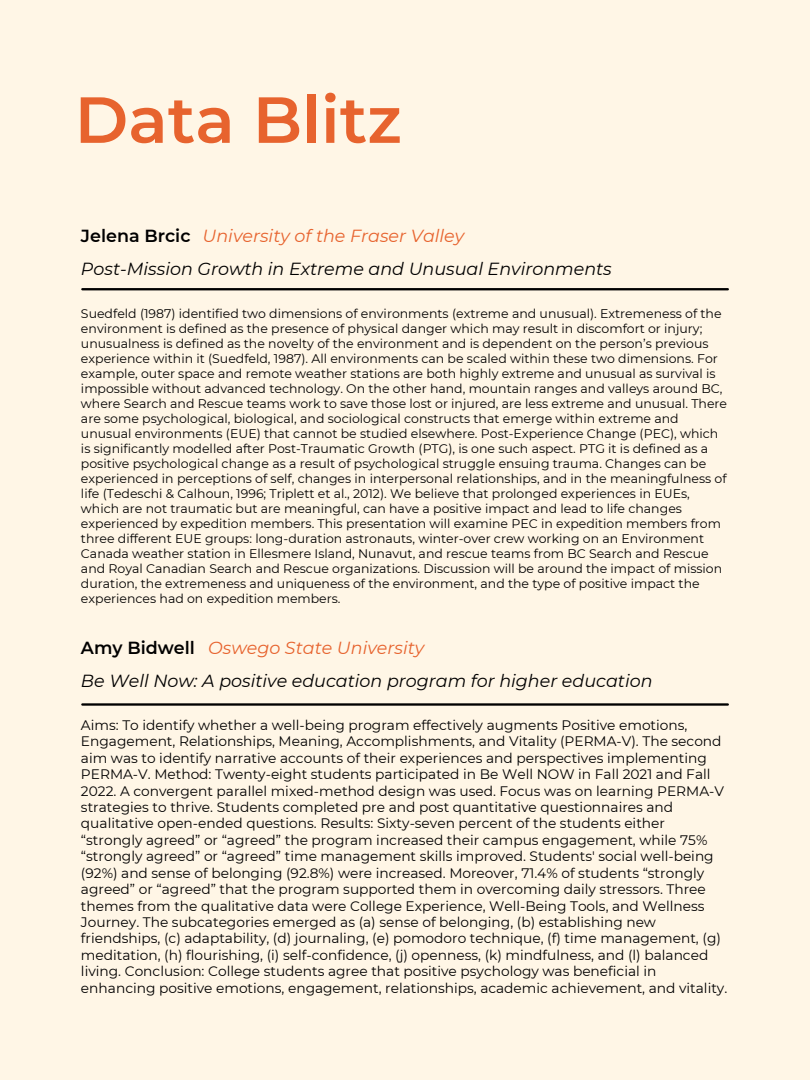
<style>
.page{position:relative;width:810px;height:1080px;background:#fff6e6}
.page>*{position:absolute;margin:0;border:0;box-sizing:border-box;transform-origin:0 0}
.t1{font:600 65px "Montserrat";color:#e7632e}
.t2{font:italic 17.5px "Montserrat";color:#000}
.t3{font:italic 17.5px "Montserrat";color:#e7632e}
.t4{font:600 17.5px "Montserrat";color:#000}
.t5{font:13.75px/16.4px "Montserrat";color:#000}
.t6{font:12.5px/15px "Montserrat";color:#000}
</style>
<div class="page">
<hr style="left:82px;top:288px;width:646px;height:2px;background:#000">
<hr style="left:82px;top:703px;width:646px;height:3px;background:#000">
<p class="t1" style="left:75px;top:80px;width:329px">Data Blitz</p>
<p class="t4" style="left:81px;top:225px;width:111px">Jelena Brcic</p>
<p class="t3" style="left:203px;top:225px;width:263px">University of the Fraser Valley</p>
<p class="t2" style="left:81px;top:258px;width:532px">Post-Mission Growth in Extreme and Unusual Environments</p>
<p class="t6" style="left:81px;top:306px;width:648px">Suedfeld (1987) identified two dimensions of environments (extreme and unusual). Extremeness of the environment is defined as the presence of physical danger which may result in discomfort or injury; unusualness is defined as the novelty of the environment and is dependent on the person’s previous experience within it (Suedfeld, 1987). All environments can be scaled within these two dimensions. For example, outer space and remote weather stations are both highly extreme and unusual as survival is impossible without advanced technology. On the other hand, mountain ranges and valleys around BC, where Search and Rescue teams work to save those lost or injured, are less extreme and unusual. There are some psychological, biological, and sociological constructs that emerge within extreme and unusual environments (EUE) that cannot be studied elsewhere. Post-Experience Change (PEC), which is significantly modelled after Post-Traumatic Growth (PTG), is one such aspect. PTG it is defined as a positive psychological change as a result of psychological struggle ensuing trauma. Changes can be experienced in perceptions of self, changes in interpersonal relationships, and in the meaningfulness of life (Tedeschi &amp; Calhoun, 1996; Triplett et al., 2012). We believe that prolonged experiences in EUEs, which are not traumatic but are meaningful, can have a positive impact and lead to life changes experienced by expedition members. This presentation will examine PEC in expedition members from three different EUE groups: long-duration astronauts, winter-over crew working on an Environment Canada weather station in Ellesmere Island, Nunavut, and rescue teams from BC Search and Rescue and Royal Canadian Search and Rescue organizations. Discussion will be around the impact of mission duration, the extremeness and uniqueness of the environment, and the type of positive impact the experiences had on expedition members.</p>
<p class="t4" style="left:81px;top:637px;width:115px">Amy Bidwell</p>
<p class="t2" style="left:81px;top:670px;width:573px">Be Well Now: A positive education program for higher education</p>
<p class="t3" style="left:208px;top:637px;width:218px">Oswego State University</p>
<p class="t5" style="left:81px;top:717px;width:648px">Aims: To identify whether a well-being program effectively augments Positive emotions, Engagement, Relationships, Meaning, Accomplishments, and Vitality (PERMA-V). The second aim was to identify narrative accounts of their experiences and perspectives implementing PERMA-V. Method: Twenty-eight students participated in Be Well NOW in Fall 2021 and Fall 2022. A convergent parallel mixed-method design was used. Focus was on learning PERMA-V strategies to thrive. Students completed pre and post quantitative questionnaires and qualitative open-ended questions. Results: Sixty-seven percent of the students either “strongly agreed” or “agreed” the program increased their campus engagement, while 75% “strongly agreed” or “agreed” time management skills improved. Students' social well-being (92%) and sense of belonging (92.8%) were increased. Moreover, 71.4% of students “strongly agreed” or “agreed” that the program supported them in overcoming daily stressors. Three themes from the qualitative data were College Experience, Well-Being Tools, and Wellness Journey. The subcategories emerged as (a) sense of belonging, (b) establishing new friendships, (c) adaptability, (d) journaling, (e) pomodoro technique, (f) time management, (g) meditation, (h) flourishing, (i) self-confidence, (j) openness, (k) mindfulness, and (l) balanced living. Conclusion: College students agree that positive psychology was beneficial in enhancing positive emotions, engagement, relationships, academic achievement, and vitality.</p>
</div>
